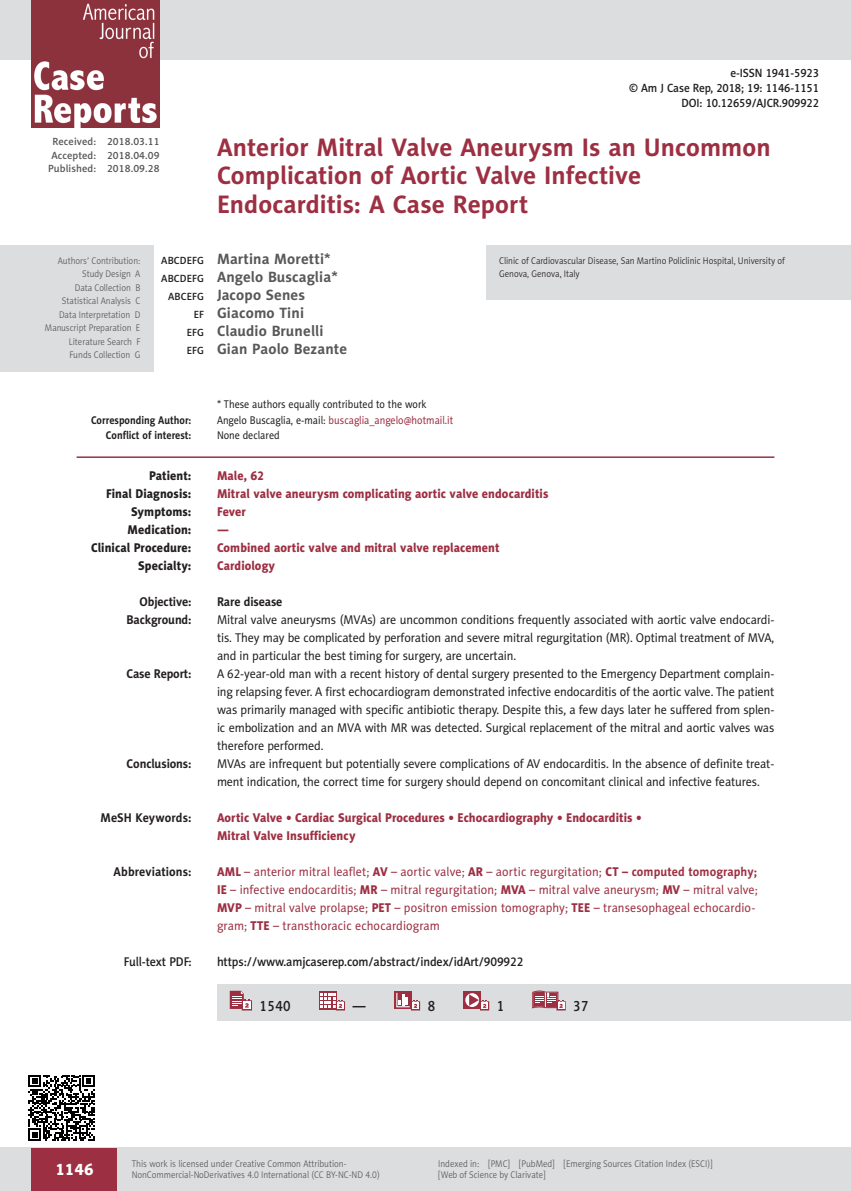
<style>
.page{position:relative;width:851px;height:1191px;background:#fff}
.page>*{position:absolute;margin:0;border:0;box-sizing:border-box;transform-origin:0 0}
.AJCR_Tytul{font:700 25.5px/28.5px "Naomi Sans EFN";color:#9d2f42}
.t1{font:16.5px "Naomi Sans EFN Heavy";color:#fff}
.AJCR_Autorzy{font:700 15px "Naomi Sans EFN";letter-spacing:.01em;color:#57585a}
.AJCR_dane{font:15px "Naomi Sans EFN Medium";letter-spacing:.03em;color:#231f20;scale:.9 1}
.AJCR_Summary_body{font:12.75px/18px "Naomi Sans EFN";letter-spacing:-.01em;color:#231f20;text-align:justify;scale:.95 1}
.AJCR_keywords{font:12.75px/18px "Naomi Sans EFN";letter-spacing:.005em;color:#9d2f42;scale:.95 1}
.AJCR_keywords-2{font:12.75px/18px "Naomi Sans EFN Heavy";letter-spacing:.005em;color:#9d2f42;scale:.95 1}
.AJCR_keywords-3{font:12.75px "Naomi Sans EFN Heavy";letter-spacing:.005em;color:#231f20;scale:.95 1}
.AJCR_full_text_pdf{font:12.75px "Naomi Sans EFN Medium";letter-spacing:-.01em;color:#231f20;scale:.95 1}
.AJCR_Summary_body-2{font:700 12.75px "Naomi Sans EFN";letter-spacing:-.01em;color:#231f20;scale:.95 1}
.AJCR_keywords-4{font:700 12.75px "Naomi Sans EFN";letter-spacing:.005em;color:#231f20;scale:.95 1}
.AJCR_full_text_pdf-2{font:12px "Naomi Sans EFN Medium";letter-spacing:-.01em;color:#231f20;scale:.95 1}
.AJCR_Adres{font:11.25px "Naomi Sans EFN";color:#9d2f42;scale:.9 1}
.AJCR_Summary_body-3{font:11.25px "Naomi Sans EFN";color:#231f20;scale:.9 1}
.AJCR_Adres-2{font:700 11.25px "Naomi Sans EFN";color:#231f20;scale:.9 1}
.AJCR_Adres-3{font:11.25px "Naomi Sans EFN";color:#231f20;scale:.9 1}
.t2{font:10.5px "Naomi Sans EFN Medium";letter-spacing:.01em;color:#57585a}
.t3{font:9.75px/11.2px "Naomi Sans EFN Light";color:#57585a;scale:.9 1}
.AJCR_Afiliacja{font:9.75px/13.5px "Naomi Sans EFN Light";color:#231f20;scale:.9 1}
.s1{font-family:"Naomi Sans EFN Medium";font-weight:400;font-size:10.5px;color:#231f20}
.s2{color:#231f20}
.s3{font-family:"Naomi Sans EFN Heavy"}
.s4{font-weight:700}
</style>
<div class="page">
<div style="left:217px;top:984px;width:633px;height:36px;background:#dcdddf"></div>
<svg style="left:230px;top:990px;width:22px;height:20px"></svg>
<div style="left:319px;top:991px;width:17px;height:18px;background:#9d2f42"></div>
<svg style="left:320px;top:992px;width:25px;height:18px"></svg>
<div style="left:394px;top:991px;width:18px;height:18px;background:#9d2f42"></div>
<svg style="left:396px;top:993px;width:24px;height:17px"></svg>
<div style="left:463px;top:991px;width:18px;height:18px;background:#9d2f42"></div>
<svg style="left:532px;top:990px;width:33px;height:20px"></svg>
<hr style="left:77px;top:456px;width:697px;height:2px;background:#9d2f42">
<div style="left:0;top:246px;width:153px;height:126px;background:#dcdddf"></div>
<div style="left:486px;top:246px;width:364px;height:54px;background:#dcdddf"></div>
<svg style="left:28px;top:1075px;width:67px;height:66px"></svg>
<svg style="left:465px;top:993px;width:14px;height:14px"></svg>
<svg style="left:467px;top:994px;width:22px;height:16px"></svg>
<hr style="left:850px;top:0;width:1px;height:60px;background:#dcdddf">
<div style="left:0;top:1148px;width:850px;height:43px;background:#dcdddf"></div>
<div style="left:32px;top:1147px;width:85px;height:43px;background:#9d2f42"></div>
<div style="left:0;top:0;width:850px;height:60px;background:#dcdddf"></div>
<img style="left:32px;top:0;width:127px;height:127px">
<p class="AJCR_full_text_pdf-2" style="left:730px;top:66px;width:95px">e-ISSN 1941-5923</p>
<p class="AJCR_full_text_pdf-2" style="left:629px;top:81px;width:201px">© Am J Case Rep, 2018; 19: 1146-1151</p>
<p class="AJCR_full_text_pdf-2" style="left:681px;top:96px;width:146px">DOI: 10.12659/AJCR.909922</p>
<p class="AJCR_Tytul" style="left:217px;top:133px;width:555px">Anterior Mitral Valve Aneurysm Is an Uncommon<br>Complication of Aortic Valve Infective<br>Endocarditis: A Case Report</p>
<p class="AJCR_Autorzy" style="left:161px;top:250px;width:171px"><span class="s1">ABCDEFG</span> Martina Moretti*</p>
<p class="AJCR_Autorzy" style="left:161px;top:268px;width:178px"><span class="s1">ABCDEFG</span> Angelo Buscaglia*</p>
<p class="AJCR_Autorzy" style="left:168px;top:286px;width:138px"><span class="s1">ABCEFG</span> Jacopo Senes</p>
<p class="AJCR_Autorzy" style="left:194px;top:304px;width:112px"><span class="s1">EF</span> Giacomo Tini</p>
<p class="AJCR_Autorzy" style="left:187px;top:322px;width:138px"><span class="s1">EFG</span> Claudio Brunelli</p>
<p class="AJCR_Autorzy" style="left:187px;top:340px;width:162px"><span class="s1">EFG</span> Gian Paolo Bezante</p>
<p class="t2" style="left:52px;top:136px;width:109px">Received: 2018.03.11</p>
<p class="t2" style="left:51px;top:149px;width:110px">Accepted: 2018.04.09</p>
<p class="t2" style="left:48px;top:163px;width:113px">Published: 2018.09.28</p>
<p class="t3" style="left:58px;top:255px;width:93px">Authors’ Contribution:</p>
<p class="t3" style="left:82px;top:268px;width:66px">Study Design A</p>
<p class="t3" style="left:75px;top:282px;width:74px">Data Collection B</p>
<p class="t3" style="left:62px;top:295px;width:89px">Statistical Analysis C</p>
<p class="t3" style="left:59px;top:309px;width:92px">Data Interpretation D</p>
<p class="t3" style="left:45px;top:322px;width:107px">Manuscript Preparation E</p>
<p class="t3" style="left:69px;top:336px;width:81px">Literature Search F</p>
<p class="t3" style="left:69px;top:349px;width:80px">Funds Collection G</p>
<p class="AJCR_Afiliacja" style="left:499px;top:254px;width:319px">Clinic of Cardiovascular Disease, San Martino Policlinic Hospital, University of<br>Genova, Genova, Italy</p>
<p class="AJCR_Summary_body-3" style="left:217px;top:397px;width:234px">* These authors equally contributed to the work</p>
<p class="AJCR_Adres-2" style="left:91px;top:413px;width:113px">Corresponding Author:</p>
<p class="AJCR_Adres" style="left:217px;top:413px;width:264px"><span class="s2">Angelo Buscaglia, e-mail:</span> buscaglia_angelo@hotmail.it</p>
<p class="AJCR_Adres-2" style="left:106px;top:429px;width:97px">Conflict of interest:</p>
<p class="AJCR_Adres-3" style="left:217px;top:429px;width:71px">None declared</p>
<p class="AJCR_keywords-3" style="left:149px;top:468px;width:46px">Patient:</p>
<p class="AJCR_keywords-2" style="left:217px;top:466px;width:51px">Male, 62</p>
<p class="AJCR_keywords-3" style="left:106px;top:486px;width:91px">Final Diagnosis:</p>
<p class="AJCR_keywords-2" style="left:217px;top:484px;width:350px">Mitral valve aneurysm complicating aortic valve endocarditis</p>
<p class="AJCR_keywords-3" style="left:131px;top:504px;width:65px">Symptoms:</p>
<p class="AJCR_keywords-2" style="left:217px;top:502px;width:32px">Fever</p>
<p class="AJCR_keywords-3" style="left:128px;top:522px;width:69px">Medication:</p>
<p class="AJCR_keywords-2" style="left:217px;top:520px;width:14px">—</p>
<p class="AJCR_keywords-3" style="left:91px;top:540px;width:107px">Clinical Procedure:</p>
<p class="AJCR_keywords-2" style="left:217px;top:538px;width:299px">Combined aortic valve and mitral valve replacement</p>
<p class="AJCR_keywords-3" style="left:138px;top:558px;width:58px">Specialty:</p>
<p class="AJCR_keywords-2" style="left:217px;top:556px;width:63px">Cardiology</p>
<p class="AJCR_Summary_body-2" style="left:139px;top:594px;width:56px">Objective:</p>
<p class="AJCR_Summary_body-2" style="left:217px;top:594px;width:70px">Rare disease</p>
<p class="AJCR_Summary_body-2" style="left:126px;top:612px;width:70px">Background:</p>
<p class="AJCR_Summary_body" style="left:217px;top:611px;width:588px">Mitral valve aneurysms (MVAs) are uncommon conditions frequently associated with aortic valve endocardi&shy;tis. They may be complicated by perforation and severe mitral regurgitation (MR). Optimal treatment of MVA, and in particular the best timing for surgery, are uncertain.</p>
<p class="AJCR_Summary_body-2" style="left:126px;top:666px;width:70px">Case Report:</p>
<p class="AJCR_Summary_body" style="left:217px;top:665px;width:588px">A 62-year-old man with a recent history of dental surgery presented to the Emergency Department complain&shy;ing relapsing fever. A first echocardiogram demonstrated infective endocarditis of the aortic valve. The patient was primarily managed with specific antibiotic therapy. Despite this, a few days later he suffered from splen&shy;ic embolization and an MVA with MR was detected. Surgical replacement of the mitral and aortic valves was therefore performed.</p>
<p class="AJCR_Summary_body-2" style="left:127px;top:756px;width:70px">Conclusions:</p>
<p class="AJCR_Summary_body" style="left:217px;top:755px;width:588px">MVAs are infrequent but potentially severe complications of AV endocarditis. In the absence of definite treat&shy;ment indication, the correct time for surgery should depend on concomitant clinical and infective features.</p>
<p class="AJCR_keywords-4" style="left:100px;top:810px;width:97px">MeSH Keywords:</p>
<p class="AJCR_keywords-2" style="left:217px;top:808px;width:448px">Aortic Valve • Cardiac Surgical Procedures • Echocardiography • Endocarditis •<br>Mitral Valve Insufficiency</p>
<p class="AJCR_keywords-4" style="left:114px;top:864px;width:83px">Abbreviations:</p>
<p class="AJCR_keywords" style="left:217px;top:863px;width:571px"><span class="s3">AML</span> – anterior mitral leaflet; <span class="s3">AV</span> – aortic valve; <span class="s3">AR</span> – aortic regurgitation; <span class="s3">CT</span> <span class="s4">– computed tomography; </span><span class="s3">IE</span> – infective endocarditis; <span class="s3">MR</span> – mitral regurgitation; <span class="s3">MVA</span> – mitral valve aneurysm; <span class="s3">MV</span> – mitral valve; <span class="s3">MVP</span> – mitral valve prolapse; <span class="s3">PET</span> – positron emission tomography; <span class="s3">TEE</span> – transesophageal echocardio&shy;gram; <span class="s3">TTE</span> – transthoracic echocardiogram</p>
<p class="AJCR_full_text_pdf" style="left:124px;top:954px;width:73px">Full-text PDF:</p>
<p class="AJCR_full_text_pdf" style="left:217px;top:954px;width:324px">https://www.amjcaserep.com/abstract/index/idArt/909922</p>
<p class="AJCR_dane" style="left:259px;top:996px;width:36px">1540</p>
<p class="AJCR_dane" style="left:352px;top:996px;width:16px">—</p>
<p class="AJCR_dane" style="left:427px;top:996px;width:10px">8</p>
<p class="AJCR_dane" style="left:496px;top:996px;width:10px">1</p>
<p class="AJCR_dane" style="left:573px;top:996px;width:19px">37</p>
<p class="t1" style="left:55px;top:1159px;width:40px">1146</p>
<p class="t3" style="left:438px;top:1158px;width:306px">Indexed in: [PMC] [PubMed] [Emerging Sources Citation Index (ESCI)] [Web of Science by Clarivate]</p>
<p class="t3" style="left:132px;top:1158px;width:277px">This work is licensed under Creative Common Attribution-<br>NonCommercial-NoDerivatives 4.0 International (CC BY-NC-ND 4.0)</p>
</div>
